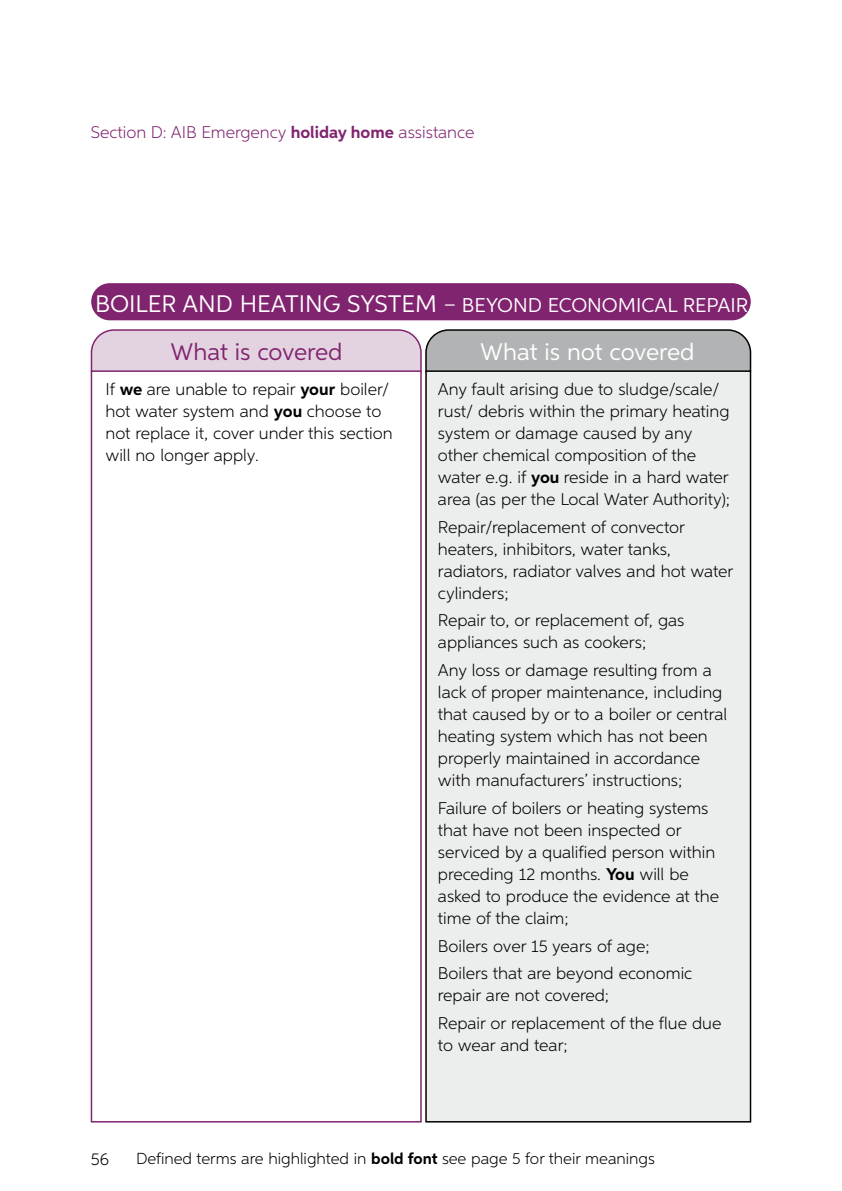
<style>
.page{position:relative;width:842px;height:1191px;background:#fff}
.page>*{position:absolute;margin:0;border:0;box-sizing:border-box;transform-origin:0 0}
.t1{font:24px "Aspira";letter-spacing:-.005em;color:#fff}
.t2{font:24px "Aspira";letter-spacing:-.005em;color:#81246f}
.t3{font:20px "Aspira";color:#fff}
.t4{font:300 17px/22px "Aspira";color:#000}
.t5{font:300 17px "Aspira";color:#81246f}
.t6{font:300 16px "Aspira";color:#000}
.s1{font-weight:700}
.s2{font-size:24px}
</style>
<div class="page">
<div style="left:91px;top:283px;width:660px;height:37px;background:#81246f;border-radius:19px"></div>
<div style="left:426px;top:330px;width:324px;height:61px;background:#b1b3b4;border-radius:23px"></div>
<div style="left:425px;top:329px;width:326px;height:63px;border:2px solid #000;border-radius:23px"></div>
<div style="left:426px;top:371px;width:324px;height:750px;background:#eceded"></div>
<div style="left:425px;top:370px;width:326px;height:752px;border:2px solid #000"></div>
<div style="left:91px;top:330px;width:330px;height:61px;background:#e3d3e0;border-radius:23px"></div>
<div style="left:91px;top:329px;width:331px;height:63px;border:2px solid #81246f;border-radius:23px"></div>
<div style="left:91px;top:370px;width:331px;height:752px;background:#fff;border:2px solid #81246f"></div>
<p class="t5" style="left:91px;top:122px;width:385px">Section D: AIB Emergency <span class="s1">holiday home</span> assistance</p>
<p class="t3" style="left:95px;top:293px;width:655px"><span class="s2">BOILER AND HEATING SYSTEM</span> – BEYOND ECONOMICAL REPAIR</p>
<h1 class="t2" style="left:171px;top:337px;width:173px">What is covered</h1>
<h1 class="t1" style="left:480px;top:337px;width:216px">What is not covered</h1>
<p class="t4" style="left:105px;top:378px;width:289px">If <span class="s1">we</span> are unable to repair <span class="s1">your</span> boiler/ hot water system and <span class="s1">you</span> choose to not replace it, cover under this section will no longer apply.</p>
<p class="t4" style="left:438px;top:378px;width:293px">Any fault arising due to sludge/scale/ rust/ debris within the primary heating system or damage caused by any other chemical composition of the water e.g. if <span class="s1">you</span> reside in a hard water area (as per the Local Water Authority);</p>
<p class="t4" style="left:438px;top:515px;width:297px">Repair/replacement of convector heaters, inhibitors, water tanks, radiators, radiator valves and hot water cylinders;</p>
<p class="t4" style="left:438px;top:609px;width:248px">Repair to, or replacement of, gas appliances such as cookers;</p>
<p class="t4" style="left:438px;top:659px;width:291px">Any loss or damage resulting from a lack of proper maintenance, including that caused by or to a boiler or central heating system which has not been properly maintained in accordance with manufacturers’ instructions;</p>
<p class="t4" style="left:438px;top:796px;width:283px">Failure of boilers or heating systems that have not been inspected or serviced by a qualified person within preceding 12 months. <span class="s1">You</span> will be asked to produce the evidence at the time of the claim;</p>
<p class="t4" style="left:438px;top:931px;width:256px;line-height:27.6px">Boilers over 15 years of age;<br>Boilers that are beyond economic</p>
<p class="t4" style="left:438px;top:981px;width:285px;line-height:27.6px">repair are not covered;<br>Repair or replacement of the flue due</p>
<p class="t4" style="left:438px;top:1033px;width:131px">to wear and tear;</p>
<p class="t4" style="left:91px;top:1147px;width:20px">56</p>
<p class="t6" style="left:136px;top:1148px;width:520px">Defined terms are highlighted in <span class="s1">bold font</span> see page 5 for their meanings</p>
</div>
